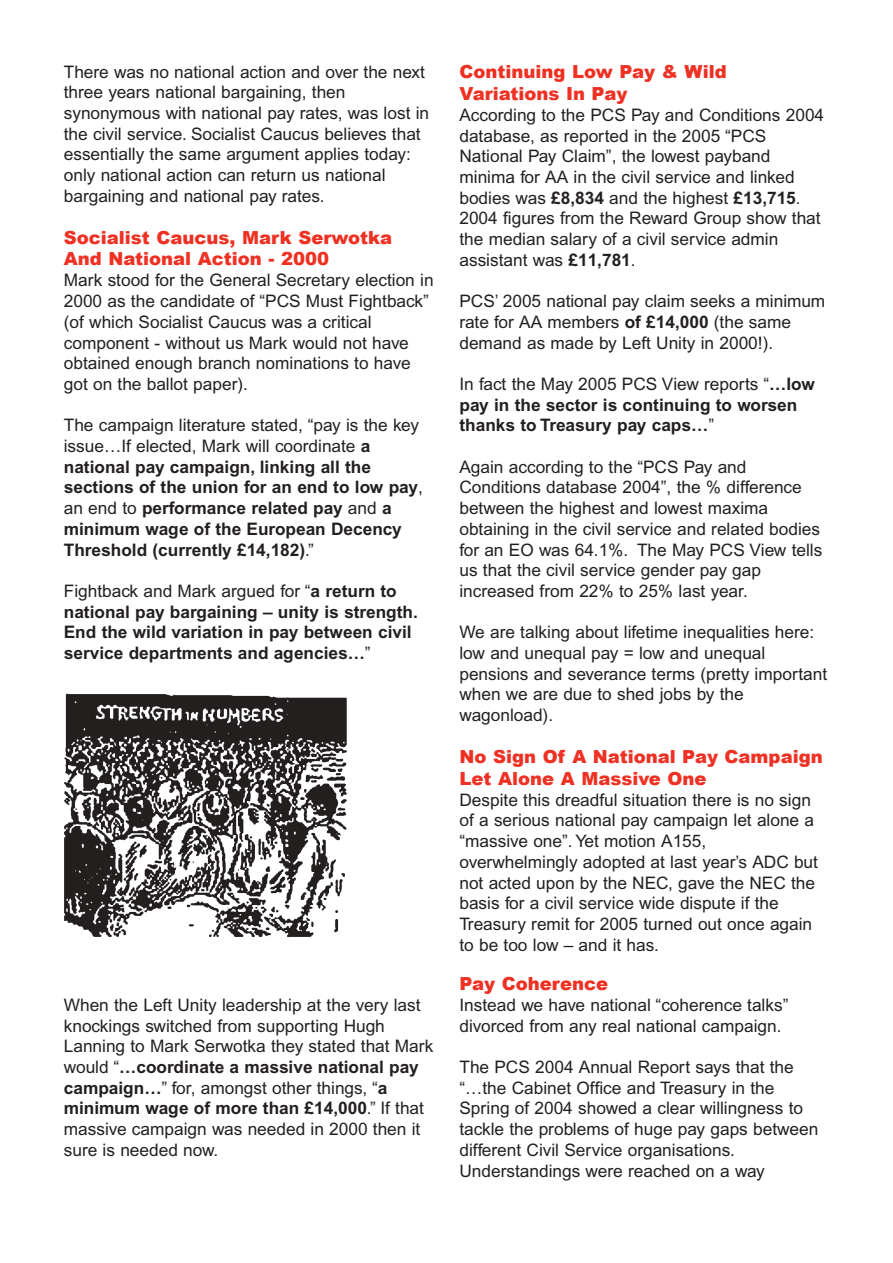
<style>
.page{position:relative;width:893px;height:1263px;background:#fff}
.page>*{position:absolute;margin:0;border:0;box-sizing:border-box;transform-origin:0 0}
.t1{font:900 18px/21.6px "Arial";color:#ee3123}
.t2{font:17.25px/20.7px "Arial";color:#231f1f}
.t3{font:700 17.25px/20.7px "Arial";color:#231f1f}
.s1{font-weight:400}
.s2{font-weight:700}
</style>
<div class="page">
<img style="left:64px;top:693px;width:283px;height:245px">
<p class="t2" style="left:64px;top:63px;width:367px">There was no national action and over the next three years national bargaining, then synonymous with national pay rates, was lost in the civil service. Socialist Caucus believes that essentially the same argument applies today: only national action can return us national bargaining and national pay rates.</p>
<p class="t1" style="left:64px;top:226px;width:330px">Socialist Caucus, Mark Serwotka<br>And National Action - 2000</p>
<p class="t2" style="left:64px;top:272px;width:371px">Mark stood for the General Secretary election in 2000 as the candidate of “PCS Must Fightback” (of which Socialist Caucus was a critical component - without us Mark would not have obtained enough branch nominations to have got on the ballot paper).</p>
<p class="t3" style="left:64px;top:417px;width:360px"><span class="s1">The campaign literature stated, “pay is the key issue…If elected, Mark will coordinate</span> a national pay campaign, linking all the sections of the union for an end to low pay<span class="s1">, an end to</span> performance related pay <span class="s1">and</span> a minimum wage of the European Decency Threshold (currently £14,182)<span class="s1">.”</span></p>
<p class="t3" style="left:64px;top:582px;width:355px"><span class="s1">Fightback and Mark argued for “</span>a return to national pay bargaining – unity is strength.<br>End the wild variation in pay between civil service departments and agencies…<span class="s1">”</span></p>
<p class="t2" style="left:64px;top:996px;width:371px">When the Left Unity leadership at the very last knockings switched from supporting Hugh Lanning to Mark Serwotka they stated that Mark would “<span class="s2">…coordinate a massive national pay campaign…</span>” for, amongst other things, “<span class="s2">a minimum wage of more than £14,000</span>.” If that massive campaign was needed in 2000 then it sure is needed now.</p>
<p class="t1" style="left:459px;top:60px;width:269px">Continuing Low Pay &amp; Wild<br>Variations In Pay</p>
<p class="t2" style="left:459px;top:106px;width:366px">According to the PCS Pay and Conditions 2004 database, as reported in the 2005 “PCS National Pay Claim”, the lowest payband minima for AA in the civil service and linked bodies was <span class="s2">£8,834</span> and the highest <span class="s2">£13,715</span>.<br>2004 figures from the Reward Group show that the median salary of a civil service admin assistant was <span class="s2">£11,781</span>.</p>
<p class="t2" style="left:459px;top:292px;width:367px">PCS’ 2005 national pay claim seeks a minimum rate for AA members <span class="s2">of £14,000</span> (the same demand as made by Left Unity in 2000!).</p>
<p class="t3" style="left:459px;top:375px;width:357px"><span class="s1">In fact the May 2005 PCS View reports “</span>…low pay in the sector is continuing to worsen thanks to Treasury pay caps…<span class="s1">”</span></p>
<p class="t2" style="left:459px;top:458px;width:364px">Again according to the “PCS Pay and Conditions database 2004”, the % difference between the highest and lowest maxima obtaining in the civil service and related bodies for an EO was 64.1%. The May PCS View tells us that the civil service gender pay gap increased from 22% to 25% last year.</p>
<p class="t2" style="left:459px;top:624px;width:369px">We are talking about lifetime inequalities here: low and unequal pay = low and unequal pensions and severance terms (pretty important when we are due to shed jobs by the wagonload).</p>
<p class="t1" style="left:459px;top:745px;width:365px">No Sign Of A National Pay Campaign<br>Let Alone A Massive One</p>
<p class="t2" style="left:459px;top:791px;width:360px">Despite this dreadful situation there is no sign of a serious national pay campaign let alone a “massive one”. Yet motion A155, overwhelmingly adopted at last year’s ADC but not acted upon by the NEC, gave the NEC the basis for a civil service wide dispute if the Treasury remit for 2005 turned out once again to be too low – and it has.</p>
<p class="t1" style="left:459px;top:972px;width:150px">Pay Coherence</p>
<p class="t2" style="left:459px;top:996px;width:330px">Instead we have national “coherence talks” divorced from any real national campaign.</p>
<p class="t2" style="left:459px;top:1058px;width:360px">The PCS 2004 Annual Report says that the “…the Cabinet Office and Treasury in the Spring of 2004 showed a clear willingness to tackle the problems of huge pay gaps between different Civil Service organisations.<br>Understandings were reached on a way</p>
</div>
